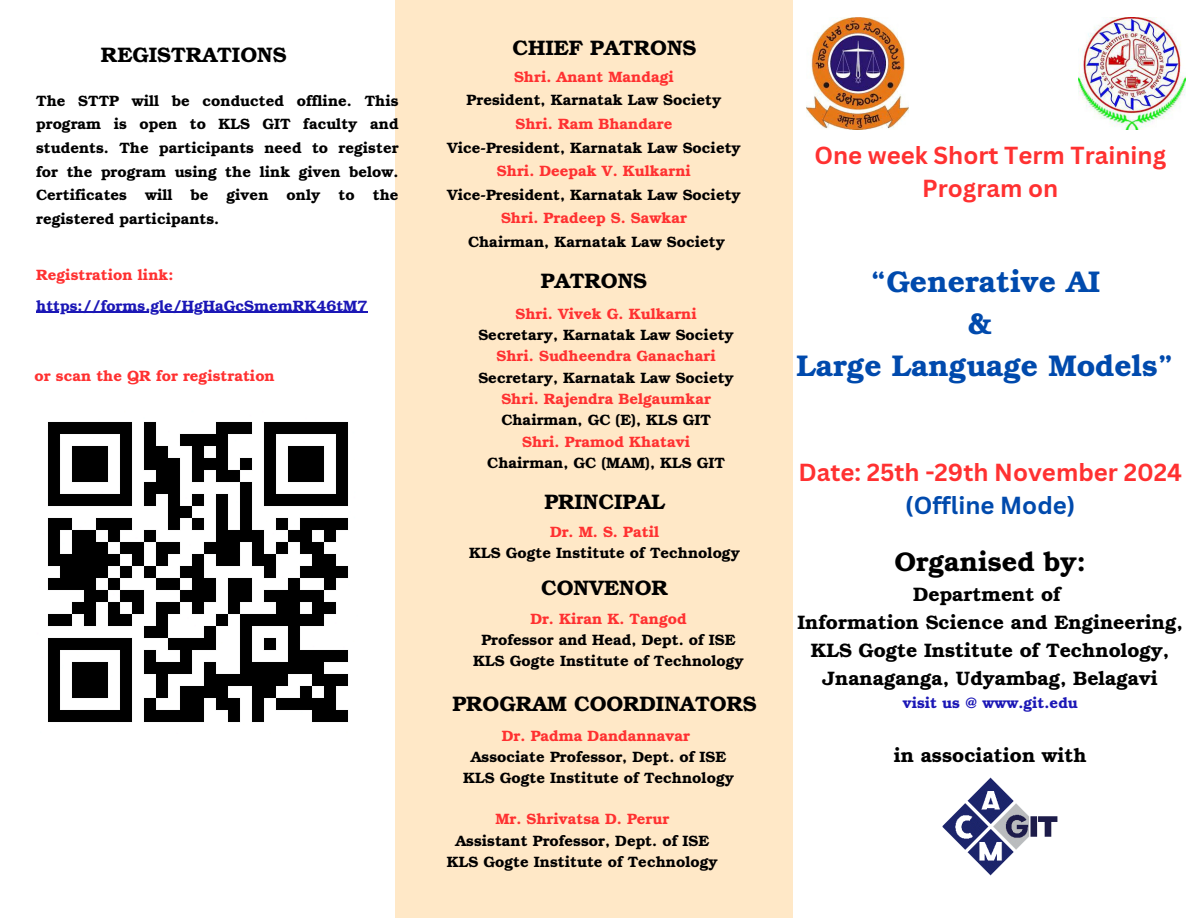
<style>
.page{position:relative;width:1188px;height:918px;background:#fff}
.page>*{position:absolute;margin:0;border:0;box-sizing:border-box;transform-origin:0 0}
.t1{font:700 30px/41.7px "Te X Gyre Bonum";color:#004aad;text-align:center}
.t2{font:700 27px "Te X Gyre Bonum";color:#000}
.t3{font:700 24px/32.7px "Canva Sans";color:#ff3131;text-align:center}
.t4{font:700 21px "Te X Gyre Bonum";color:#000}
.t5{font:700 19.5px/28.2px "Te X Gyre Bonum";color:#000;text-align:center}
.t6{font:700 15px/23.7px "Te X Gyre Bonum";color:#000;text-align:justify}
.t7{font:700 15px "Te X Gyre Bonum";color:#ff3131}
.t8{font:700 15px "Te X Gyre Bonum";color:#1b17b6}
.s1{color:#004aad}
</style>
<div class="page">
<div style="left:395px;top:0;width:398px;height:918px;background:#ffe8c7"></div>
<img style="left:1078px;top:17px;width:107px;height:113px">
<img style="left:806px;top:17px;width:103px;height:113px">
<img style="left:942px;top:777px;width:116px;height:99px">
<img style="left:48px;top:422px;width:300px;height:300px">
<hr style="left:36px;top:312px;width:331px;height:1px;background:#1b17b6">
<h2 class="t4" style="left:101px;top:39px;width:187px">REGISTRATIONS</h2>
<h1 class="t6" style="left:36px;top:88px;width:364px">The STTP will be conducted offline. This program is open to KLS GIT faculty and students. The participants need to register for the program using the link given below.<br>Certificates will be given only to the registered participants.</h1>
<p class="t7" style="left:36px;top:263px;width:139px">Registration link:</p>
<p class="t8" style="left:36px;top:294px;width:333px">https://forms.gle/HgHaGcSmemRK46tM7</p>
<p class="t7" style="left:35px;top:364px;width:242px">or scan the QR for registration</p>
<p class="t4" style="left:513px;top:31px;width:185px">CHIEF PATRONS</p>
<h3 class="t7" style="left:514px;top:65px;width:161px">Shri. Anant Mandagi</h3>
<p class="t6" style="left:467px;top:87px;width:256px">President, Karnatak Law Society</p>
<p class="t7" style="left:516px;top:112px;width:158px">Shri. Ram Bhandare</p>
<p class="t6" style="left:447px;top:134px;width:295px">Vice-President, Karnatak Law Society</p>
<p class="t7" style="left:497px;top:159px;width:196px">Shri. Deepak V. Kulkarni</p>
<p class="t6" style="left:447px;top:182px;width:295px">Vice-President, Karnatak Law Society</p>
<p class="t7" style="left:501px;top:206px;width:187px">Shri. Pradeep S. Sawkar</p>
<p class="t6" style="left:468px;top:229px;width:259px">Chairman, Karnatak Law Society</p>
<h3 class="t4" style="left:541px;top:265px;width:108px">PATRONS</h3>
<p class="t7" style="left:515px;top:302px;width:183px">Shri. Vivek G. Kulkarni</p>
<p class="t6" style="left:478px;top:322px;width:257px">Secretary, Karnatak Law Society</p>
<h3 class="t7" style="left:497px;top:344px;width:221px">Shri. Sudheendra Ganachari</h3>
<p class="t6" style="left:478px;top:365px;width:257px">Secretary, Karnatak Law Society</p>
<p class="t7" style="left:501px;top:387px;width:211px">Shri. Rajendra Belgaumkar</p>
<p class="t6" style="left:501px;top:407px;width:211px">Chairman, GC (E), KLS GIT</p>
<h3 class="t7" style="left:522px;top:430px;width:169px">Shri. Pramod Khatavi</h3>
<p class="t6" style="left:487px;top:450px;width:239px">Chairman, GC (MAM), KLS GIT</p>
<p class="t4" style="left:544px;top:486px;width:122px">PRINCIPAL</p>
<p class="t7" style="left:550px;top:520px;width:111px">Dr. M. S. Patil</p>
<p class="t6" style="left:469px;top:540px;width:272px">KLS Gogte Institute of Technology</p>
<p class="t4" style="left:541px;top:571px;width:128px">CONVENOR</p>
<p class="t7" style="left:530px;top:607px;width:158px">Dr. Kiran K. Tangod</p>
<p class="t6" style="left:481px;top:627px;width:256px">Professor and Head, Dept. of ISE</p>
<h3 class="t6" style="left:473px;top:648px;width:272px">KLS Gogte Institute of Technology</h3>
<p class="t4" style="left:452px;top:687px;width:306px">PROGRAM COORDINATORS</p>
<h2 class="t7" style="left:502px;top:724px;width:190px">Dr. Padma Dandannavar</h2>
<h4 class="t6" style="left:471px;top:744px;width:257px">Associate Professor, Dept. of ISE</h4>
<h4 class="t6" style="left:463px;top:765px;width:272px">KLS Gogte Institute of Technology</h4>
<p class="t7" style="left:495px;top:807px;width:175px">Mr. Shrivatsa D. Perur</p>
<p class="t6" style="left:455px;top:828px;width:255px">Assistant Professor, Dept. of ISE</p>
<p class="t6" style="left:447px;top:849px;width:272px">KLS Gogte Institute of Technology</p>
<p class="t3" style="left:814px;top:138px;width:353px">One week Short Term Training<br>Program on</p>
<p class="t1" style="left:797px;top:259px;width:379px">“Generative AI<br>&amp;<br>Large Language Models”</p>
<p class="t3" style="left:798px;top:456px;width:385px">Date: 25th -29th November 2024 <span class="s1">(Offline Mode)</span></p>
<p class="t2" style="left:894px;top:540px;width:193px">Organised by:</p>
<p class="t5" style="left:797px;top:579px;width:387px">Department of<br>Information Science and Engineering,<br>KLS Gogte Institute of Technology,<br>Jnanaganga, Udyambag, Belagavi</p>
<p class="t8" style="left:903px;top:691px;width:177px">visit us @ www.git.edu</p>
<p class="t5" style="left:894px;top:740px;width:194px">in association with</p>
</div>
